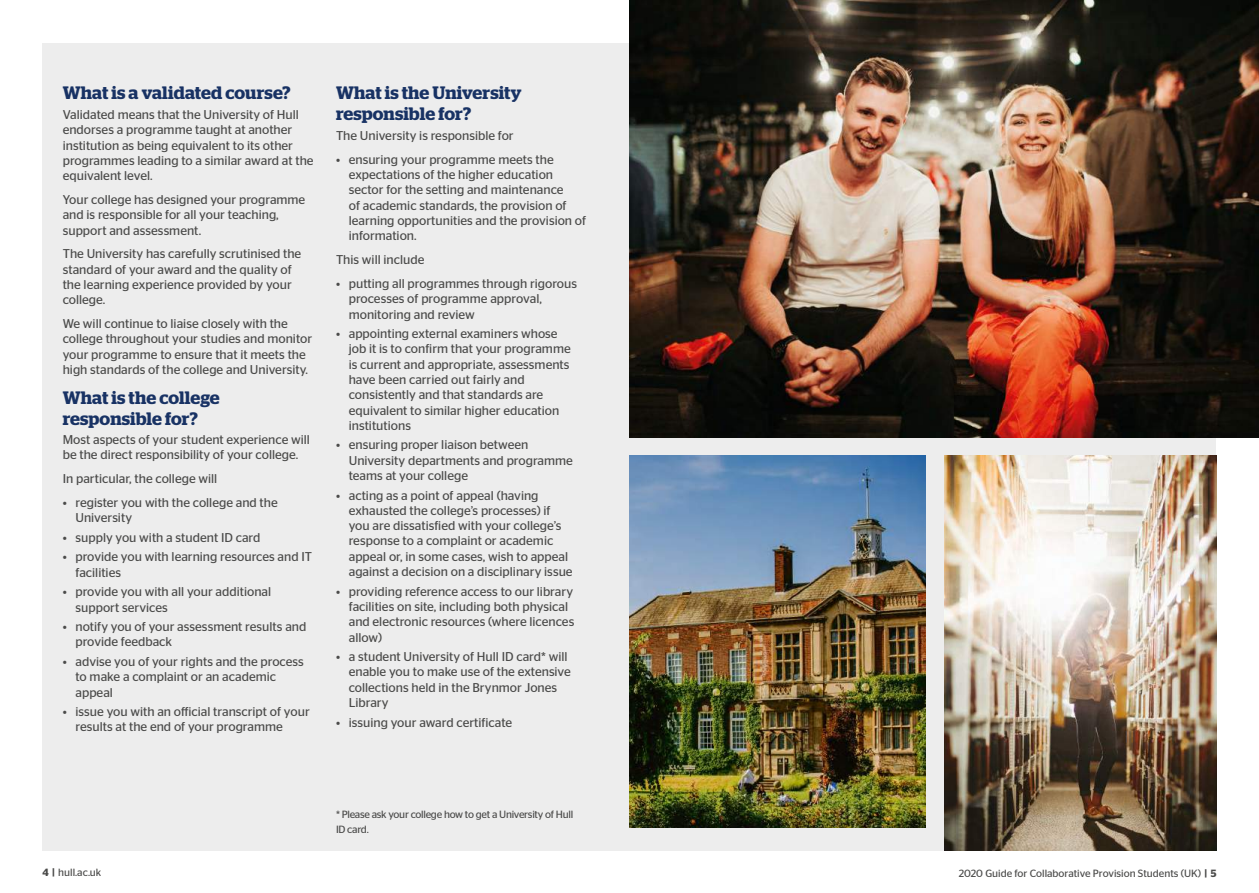
<style>
.page{position:relative;width:1259px;height:893px;background:#fff}
.page>*{position:absolute;margin:0;border:0;box-sizing:border-box;transform-origin:0 0}
.t1{font:600 18px/21px "Stag";letter-spacing:.005em;color:#183264}
.t2{font:12.75px/15.3px "Stag Sans";color:#4a4a49}
.t3{font:10.5px/15px "Stag Sans";letter-spacing:-.015em;color:#4a4a49}
.s1{font-weight:600}
</style>
<div class="page">
<div style="left:43px;top:43px;width:1173px;height:807px;background:#ededed"></div>
<img style="left:944px;top:455px;width:272px;height:395px">
<img style="left:629px;top:455px;width:296px;height:372px">
<img style="left:629px;top:0;width:630px;height:438px">
<h1 class="t1" style="left:63px;top:83px;width:229px">What is a validated course?</h1>
<p class="t2" style="left:63px;top:107px;width:252px">Validated means that the University of Hull endorses a programme taught at another institution as being equivalent to its other programmes leading to a similar award at the equivalent level.</p>
<p class="t2" style="left:63px;top:192px;width:244px">Your college has designed your programme and is responsible for all your teaching, support and assessment.</p>
<p class="t2" style="left:63px;top:246px;width:240px">The University has carefully scrutinised the standard of your award and the quality of the learning experience provided by your college.</p>
<p class="t2" style="left:63px;top:316px;width:251px">We will continue to liaise closely with the college throughout your studies and monitor your programme to ensure that it meets the high standards of the college and University.</p>
<h1 class="t1" style="left:63px;top:387px;width:158px">What is the college responsible for?</h1>
<p class="t2" style="left:63px;top:432px;width:249px">Most aspects of your student experience will be the direct responsibility of your college.</p>
<p class="t2" style="left:63px;top:471px;width:156px">In particular, the college will</p>
<p class="t2" style="left:75px;top:495px;width:204px;text-indent:-13px">• register you with the college and the<br>University</p>
<p class="t2" style="left:63px;top:530px;width:199px">• supply you with a student ID card</p>
<p class="t2" style="left:75px;top:549px;width:238px;text-indent:-13px">• provide you with learning resources and IT facilities</p>
<p class="t2" style="left:75px;top:584px;width:197px;text-indent:-13px">• provide you with all your additional support services</p>
<p class="t2" style="left:75px;top:619px;width:232px;text-indent:-13px">• notify you of your assessment results and provide feedback</p>
<p class="t2" style="left:75px;top:654px;width:230px;text-indent:-13px">• advise you of your rights and the process to make a complaint or an academic appeal</p>
<p class="t2" style="left:75px;top:704px;width:236px;text-indent:-13px">• issue you with an official transcript of your results at the end of your programme</p>
<h1 class="t1" style="left:336px;top:83px;width:187px">What is the University responsible for?</h1>
<p class="t2" style="left:336px;top:128px;width:179px">The University is responsible for</p>
<p class="t2" style="left:349px;top:152px;width:239px;text-indent:-13px">• ensuring your programme meets the expectations of the higher education sector for the setting and maintenance<br>of academic standards, the provision of learning opportunities and the provision of information.</p>
<p class="t2" style="left:336px;top:252px;width:90px">This will include</p>
<p class="t2" style="left:349px;top:276px;width:230px;text-indent:-13px">• putting all programmes through rigorous processes of programme approval, monitoring and review</p>
<p class="t2" style="left:349px;top:326px;width:223px;text-indent:-13px">• appointing external examiners whose job it is to confirm that your programme is current and appropriate, assessments have been carried out fairly and consistently and that standards are equivalent to similar higher education institutions</p>
<p class="t2" style="left:349px;top:437px;width:226px;text-indent:-13px">• ensuring proper liaison between<br>University departments and programme teams at your college</p>
<p class="t2" style="left:349px;top:487px;width:225px;text-indent:-13px">• acting as a point of appeal (having exhausted the college’s processes) if you are dissatisfied with your college’s response to a complaint or academic appeal or, in some cases, wish to appeal against a decision on a disciplinary issue</p>
<p class="t2" style="left:349px;top:583px;width:227px;text-indent:-13px">• providing reference access to our library facilities on site, including both physical and electronic resources (where licences allow)</p>
<p class="t2" style="left:349px;top:649px;width:224px;text-indent:-13px">• a student University of Hull ID card* will enable you to make use of the extensive collections held in the Brynmor Jones<br>Library</p>
<p class="t2" style="left:336px;top:714px;width:178px">• issuing your award certificate</p>
<p class="t3" style="left:336px;top:807px;width:239px">* Please ask your college how to get a University of Hull<br>ID card.</p>
<p class="t3" style="left:43px;top:865px;width:60px"><span class="s1">4 |</span> hull.ac.uk</p>
<p class="t3" style="left:958px;top:865px;width:259px">2020 Guide for Collaborative Provision Students (UK) <span class="s1">| 5</span></p>
</div>
